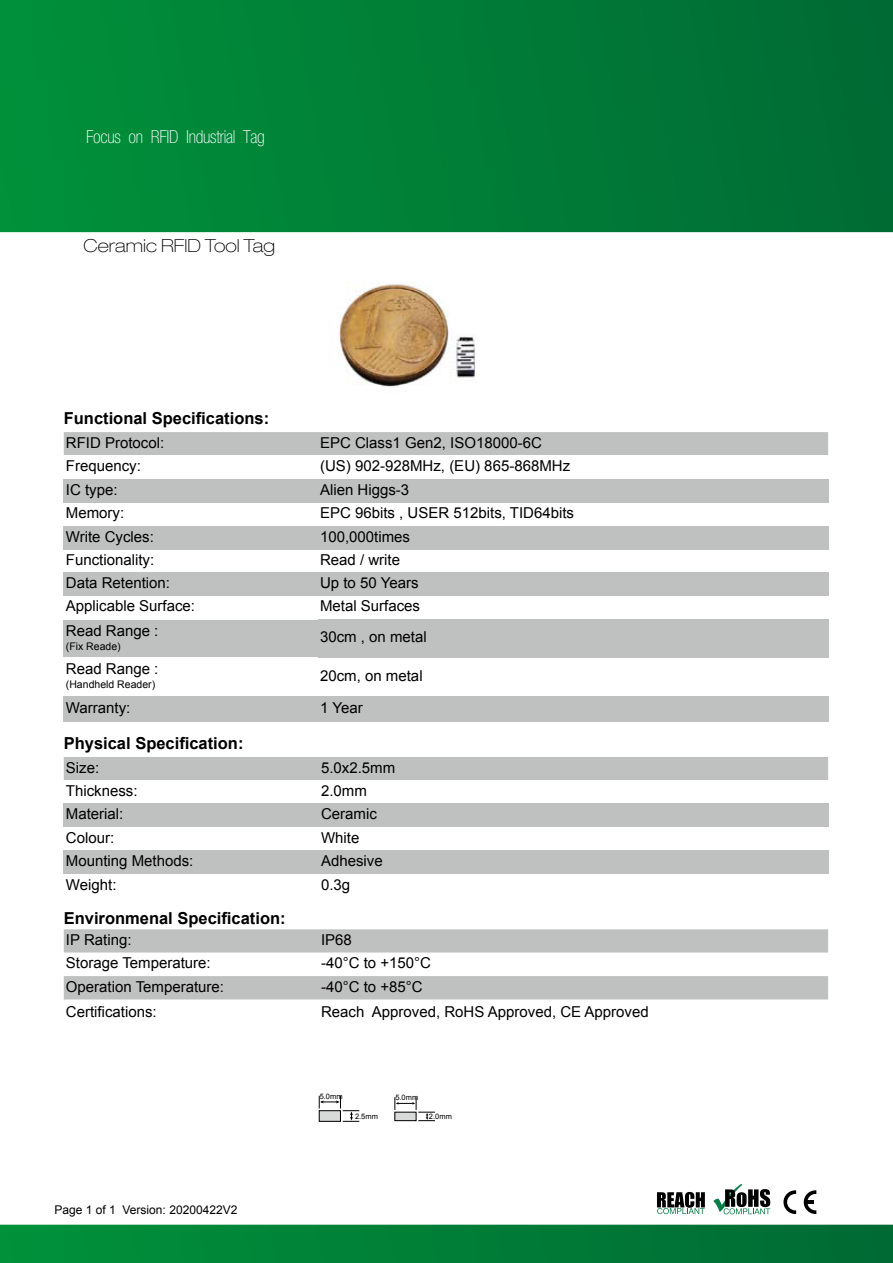
<style>
.page{position:relative;width:893px;height:1263px;background:#fff}
.page>*{position:absolute;margin:0;border:0;box-sizing:border-box;transform-origin:0 0}
.t1{font:100 condensed 18px "Helvetica Neue LT Pro";letter-spacing:-.015em;color:#fff}
.t2{font:100 expanded 18px "Helvetica Neue LT Pro";color:#000}
.t3{font:700 16.5px "Arial";color:#000}
.t4{font:15px/23.4px "Arial";color:#000}
.t5{font:12px "Arial";color:#000}
.t6{font:10.5px "Arial";color:#000}
.t7{font:7.5px "Arial";color:#000}
</style>
<div class="page">
<svg style="left:0;top:0;width:893px;height:232px;background:#007d37"></svg>
<svg style="left:0;top:1225px;width:893px;height:38px;background:#007d37"></svg>
<div style="left:64px;top:619px;width:254px;height:38px;background:#bfc0c0"></div>
<div style="left:64px;top:432px;width:764px;height:23px;background:#bfc0c0"></div>
<div style="left:318px;top:696px;width:510px;height:25px;background:#bfc0c0"></div>
<div style="left:64px;top:696px;width:254px;height:25px;background:#bfc0c0"></div>
<div style="left:318px;top:619px;width:510px;height:38px;background:#bfc0c0"></div>
<div style="left:318px;top:573px;width:510px;height:23px;background:#bfc0c0"></div>
<div style="left:64px;top:573px;width:254px;height:23px;background:#bfc0c0"></div>
<div style="left:318px;top:526px;width:510px;height:23px;background:#bfc0c0"></div>
<div style="left:64px;top:526px;width:254px;height:23px;background:#bfc0c0"></div>
<div style="left:318px;top:479px;width:510px;height:23px;background:#bfc0c0"></div>
<div style="left:64px;top:479px;width:254px;height:23px;background:#bfc0c0"></div>
<svg style="left:64px;top:929px;width:764px;height:70px"></svg>
<svg style="left:783px;top:1190px;width:13px;height:24px"></svg>
<svg style="left:804px;top:1190px;width:12px;height:24px"></svg>
<svg style="left:713px;top:1184px;width:57px;height:30px"></svg>
<svg style="left:657px;top:1192px;width:48px;height:22px"></svg>
<svg style="left:319px;top:1096px;width:40px;height:26px"></svg>
<div style="left:319px;top:1111px;width:21px;height:10px;background:#d8d9d9"></div>
<div style="left:319px;top:1110px;width:22px;height:11px;border:1px solid #000"></div>
<svg style="left:395px;top:1097px;width:40px;height:24px"></svg>
<img style="left:338px;top:282px;width:137px;height:105px">
<div style="left:64px;top:757px;width:764px;height:23px;background:#bfc0c0"></div>
<div style="left:319px;top:850px;width:509px;height:24px;background:#bfc0c0"></div>
<div style="left:64px;top:850px;width:255px;height:24px;background:#bfc0c0"></div>
<div style="left:319px;top:804px;width:509px;height:23px;background:#bfc0c0"></div>
<div style="left:64px;top:804px;width:255px;height:23px;background:#bfc0c0"></div>
<p class="t1" style="left:86px;top:127px;width:180px">Focus on RFID Industrial Tag</p>
<p class="t2" style="left:83px;top:235px;width:193px">Ceramic RFID Tool Tag</p>
<p class="t3" style="left:64px;top:408px;width:207px">Functional Specifications:</p>
<p class="t4" style="left:66px;top:431px;width:100px">RFID Protocol:</p>
<p class="t4" style="left:320px;top:431px;width:223px">EPC Class1 Gen2, ISO18000-6C</p>
<p class="t4" style="left:66px;top:454px;width:77px">Frequency:</p>
<p class="t4" style="left:320px;top:454px;width:252px">(US) 902-928MHz, (EU) 865-868MHz</p>
<p class="t4" style="left:66px;top:478px;width:53px">IC type:</p>
<p class="t4" style="left:320px;top:478px;width:91px">Alien Higgs-3</p>
<p class="t4" style="left:66px;top:501px;width:60px">Memory:</p>
<p class="t4" style="left:320px;top:501px;width:256px">EPC 96bits , USER 512bits, TID64bits</p>
<p class="t4" style="left:66px;top:525px;width:90px">Write Cycles:</p>
<p class="t4" style="left:320px;top:525px;width:92px">100,000times</p>
<p class="t4" style="left:66px;top:548px;width:90px">Functionality:</p>
<p class="t4" style="left:320px;top:548px;width:82px">Read / write</p>
<p class="t4" style="left:66px;top:572px;width:106px">Data Retention:</p>
<p class="t4" style="left:320px;top:572px;width:100px">Up to 50 Years</p>
<p class="t4" style="left:66px;top:595px;width:131px">Applicable Surface:</p>
<p class="t4" style="left:320px;top:595px;width:102px">Metal Surfaces</p>
<p class="t4" style="left:66px;top:619px;width:94px">Read Range :</p>
<p class="t6" style="left:66px;top:640px;width:56px">(Fix Reade)</p>
<p class="t4" style="left:320px;top:625px;width:108px">30cm , on metal</p>
<p class="t4" style="left:66px;top:657px;width:94px">Read Range :</p>
<p class="t6" style="left:66px;top:678px;width:91px">(Handheld Reader)</p>
<p class="t4" style="left:320px;top:664px;width:104px">20cm, on metal</p>
<p class="t4" style="left:66px;top:696px;width:66px">Warranty:</p>
<p class="t4" style="left:320px;top:696px;width:44px">1 Year</p>
<p class="t3" style="left:64px;top:733px;width:181px">Physical Specification:</p>
<p class="t4" style="left:66px;top:756px;width:35px">Size:</p>
<p class="t4" style="left:321px;top:756px;width:76px">5.0x2.5mm</p>
<p class="t4" style="left:66px;top:779px;width:73px">Thickness:</p>
<p class="t4" style="left:321px;top:779px;width:47px">2.0mm</p>
<p class="t4" style="left:66px;top:803px;width:59px">Material:</p>
<p class="t4" style="left:321px;top:803px;width:57px">Ceramic</p>
<p class="t4" style="left:66px;top:826px;width:50px">Colour:</p>
<p class="t4" style="left:321px;top:826px;width:40px">White</p>
<p class="t4" style="left:66px;top:849px;width:129px">Mounting Methods:<br>Weight:</p>
<p class="t4" style="left:321px;top:849px;width:63px">Adhesive</p>
<p class="t4" style="left:321px;top:873px;width:31px">0.3g</p>
<p class="t3" style="left:64px;top:907px;width:223px">Environmenal Specification:</p>
<p class="t4" style="left:66px;top:928px;width:67px">IP Rating:</p>
<p class="t4" style="left:321px;top:928px;width:32px">IP68</p>
<p class="t4" style="left:66px;top:951px;width:146px">Storage Temperature:</p>
<p class="t4" style="left:321px;top:951px;width:111px">-40°С to +150°С</p>
<p class="t4" style="left:66px;top:975px;width:160px">Operation Temperature:</p>
<p class="t4" style="left:321px;top:975px;width:103px">-40°С to +85°С</p>
<p class="t4" style="left:66px;top:1000px;width:92px">Certifications:</p>
<p class="t4" style="left:321px;top:1000px;width:329px">Reach Approved, RoHS Approved, CE Approved</p>
<p class="t5" style="left:55px;top:1202px;width:184px">Page 1 of 1 Version: 20200422V2</p>
<p class="t7" style="left:320px;top:1091px;width:24px">5.0mm</p>
<p class="t7" style="left:355px;top:1111px;width:24px">2.5mm</p>
<p class="t7" style="left:395px;top:1092px;width:24px">5.0mm</p>
<p class="t7" style="left:429px;top:1111px;width:24px">2.0mm</p>
</div>
